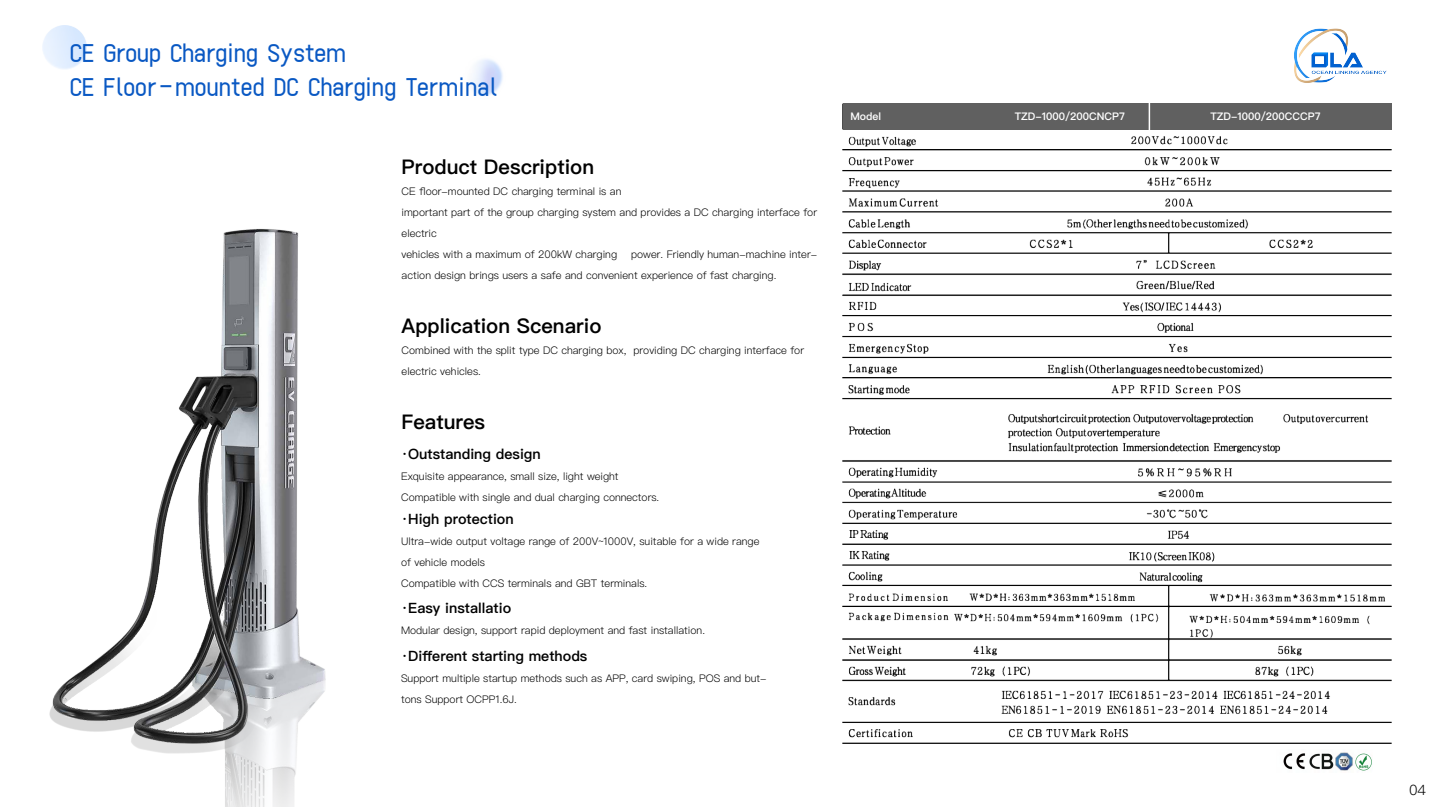
<style>
.page{position:relative;width:1440px;height:810px;background:#fff}
.page>*{position:absolute;margin:0;border:0;box-sizing:border-box;transform-origin:0 0}
.t1{font:20.77px/33.5px "Kingsoft Cloud Font";color:#0958c3}
.t2{font:600 20.25px "Ping Fang SC";color:#000}
.t3{font:600 14.25px "Ping Fang SC";color:#000}
.t4{font:300 14.25px "Ping Fang SC";color:#000}
.t5{font:300 10.5px/21px "Ping Fang SC";color:#000}
.t6{font:600 10.5px "Ping Fang SC";color:#fff}
</style>
<div class="page">
<img style="left:42px;top:25px;width:45px;height:44px">
<img style="left:471px;top:59px;width:32px;height:37px">
<img style="left:1283px;top:752px;width:89px;height:19px">
<img style="left:49px;top:229px;width:277px;height:578px">
<img style="left:1294px;top:28px;width:93px;height:55px">
<img style="left:843px;top:136px;width:548px;height:607px">
<div style="left:843px;top:103px;width:548px;height:27px;background:#606060"></div>
<hr style="left:1149px;top:94px;width:1px;height:36px;background:#fff">
<h1 class="t1" style="left:70px;top:38px;width:429px">CE Group Charging System<br>CE Floor-mounted DC Charging Terminal</h1>
<h2 class="t2" style="left:402px;top:154px;width:194px">Product Description</h2>
<p class="t5" style="left:402px;top:180px;width:417px">CE floor-mounted DC charging terminal is an<br>important part of the group charging system and provides a DC charging interface for electric<br>vehicles with a maximum of 200kW charging</p>
<p class="t5" style="left:402px;top:243px;width:417px;text-indent:230px">power. Friendly human-machine inter&shy;action design brings users a safe and convenient experience of fast charging.</p>
<h2 class="t2" style="left:402px;top:313px;width:202px">Application Scenario</h2>
<p class="t5" style="left:402px;top:339px;width:404px">Combined with the split type DC charging box, providing DC charging interface for electric vehicles.</p>
<h2 class="t2" style="left:402px;top:409px;width:85px">Features</h2>
<h3 class="t3" style="left:401px;top:446px;width:141px">·Outstanding design</h3>
<p class="t5" style="left:401px;top:466px;width:260px">Exquisite appearance, small size, light weight<br>Compatible with single and dual charging connectors.</p>
<h3 class="t3" style="left:401px;top:510px;width:114px">·High protection</h3>
<p class="t5" style="left:401px;top:531px;width:360px">Ultra-wide output voltage range of 200V~1000V, suitable for a wide range of vehicle models<br>Compatible with CCS terminals and GBT terminals.</p>
<h3 class="t3" style="left:401px;top:599px;width:112px">·Easy installatio</h3>
<p class="t5" style="left:401px;top:620px;width:305px">Modular design, support rapid deployment and fast installation.</p>
<h3 class="t3" style="left:401px;top:647px;width:188px">·Different starting methods</h3>
<p class="t5" style="left:401px;top:667px;width:367px">Support multiple startup methods such as APP, card swiping, POS and but&shy;tons Support OCPP1.6J.</p>
<p class="t6" style="left:851px;top:109px;width:32px">Model</p>
<p class="t6" style="left:1015px;top:109px;width:112px">TZD-1000/200CNCP7</p>
<p class="t6" style="left:1210px;top:109px;width:112px">TZD-1000/200CCCP7</p>
<h3 class="t4" style="left:1409px;top:781px;width:19px">04</h3>
</div>
